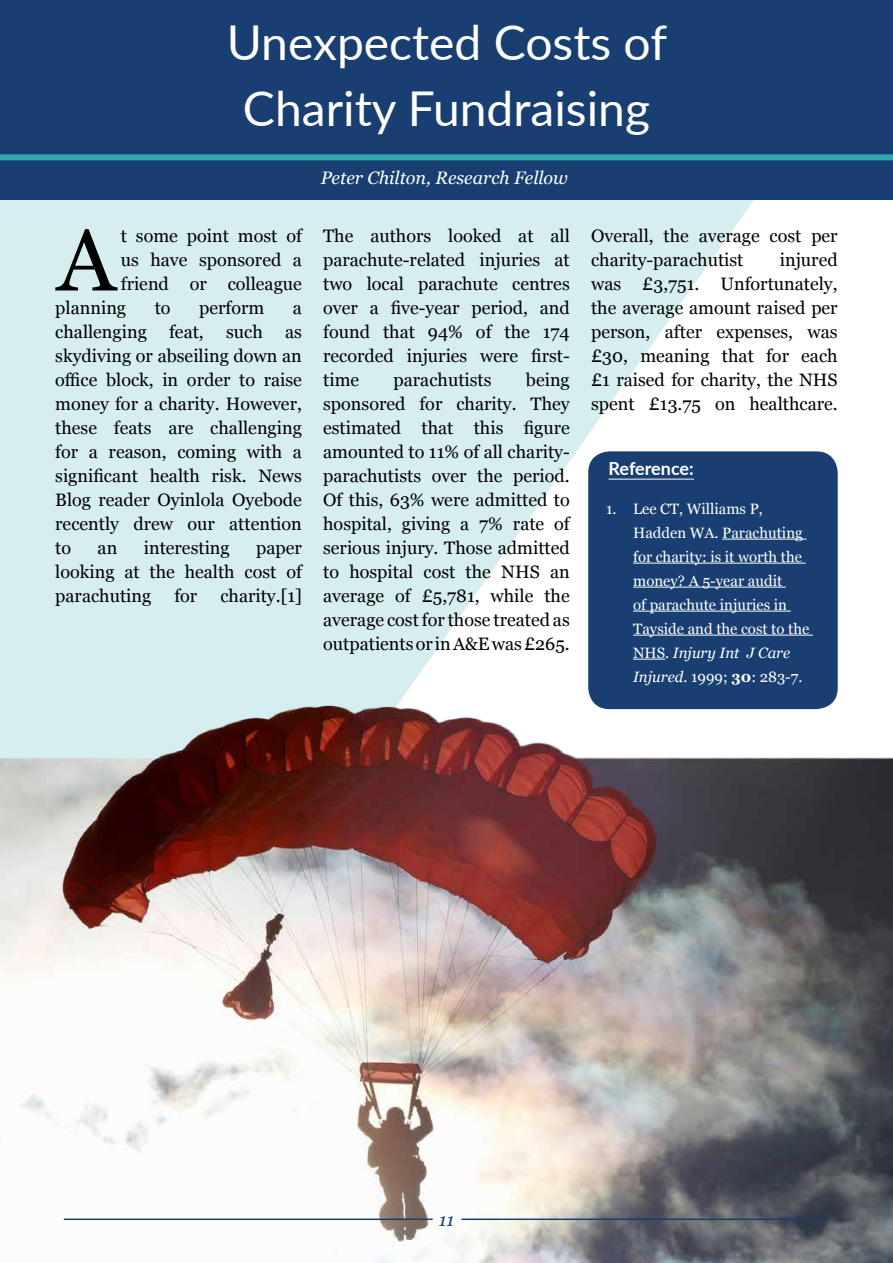
<style>
.page{position:relative;width:893px;height:1263px;background:#fff}
.page>*{position:absolute;margin:0;border:0;box-sizing:border-box;transform-origin:0 0}
.t1{font:87.3px "Georgia";color:#000}
.t2{font:48px/66px "Lato";color:#fff;text-align:center}
.t3{font:18px/24px "Georgia";color:#000;text-align:justify}
.t4{font:italic 18px "Georgia";color:#fff}
.t5{font:700 18px "Lato";letter-spacing:-.01em;color:#fff}
.t6{font:italic 18px "Georgia";color:#193e72}
.t7{font:15px/24px "Georgia";color:#fff}
.s1{font-style:italic}
.s2{font-weight:700}
</style>
<div class="page">
<svg style="left:0;top:200px;width:835px;height:489px;fill:#d6eeef"></svg>
<div style="left:0;top:157px;width:893px;height:43px;background:#193e72"></div>
<div style="left:0;top:0;width:893px;height:155px;background:#193e72"></div>
<div style="left:0;top:154px;width:893px;height:6px;background:#2ea9b0"></div>
<div style="left:588px;top:451px;width:250px;height:258px;background:#193e72;border-radius:21px"></div>
<hr style="left:722px;top:539px;width:84px;height:1px;background:#fff">
<hr style="left:633px;top:563px;width:173px;height:1px;background:#fff">
<hr style="left:633px;top:587px;width:153px;height:1px;background:#fff">
<hr style="left:633px;top:611px;width:158px;height:1px;background:#fff">
<hr style="left:633px;top:635px;width:180px;height:1px;background:#fff">
<hr style="left:633px;top:659px;width:32px;height:1px;background:#fff">
<hr style="left:609px;top:479px;width:85px;height:1px;background:#fff">
<img style="left:0;top:689px;width:893px;height:574px">
<hr style="left:461px;top:1218px;width:368px;height:2px;background:#193e72">
<hr style="left:64px;top:1218px;width:369px;height:2px;background:#193e72">
<h2 class="t2" style="left:227px;top:7px;width:442px">Unexpected Costs of<br>Charity Fundraising</h2>
<p class="t4" style="left:321px;top:164px;width:249px">Peter Chilton, Research Fellow</p>
<h1 class="t1" style="left:57px;top:197px;width:60px">A</h1>
<p class="t3" style="left:121px;top:223px;width:183px">t some point most of</p>
<p class="t3" style="left:121px;top:247px;width:183px">us have sponsored a</p>
<p class="t3" style="left:121px;top:271px;width:183px">friend or colleague</p>
<p class="t3" style="left:55px;top:295px;width:72px">planning</p>
<p class="t3" style="left:155px;top:295px;width:17px">to</p>
<p class="t3" style="left:199px;top:295px;width:67px">perform</p>
<p class="t3" style="left:55px;top:295px;width:248px;text-indent:238px">a challenging feat, such as skydiving or abseiling down an office block, in order to raise money for a charity. However, these feats are challenging for a reason, coming with a significant health risk. News Blog reader Oyinlola Oyebode recently drew our attention to</p>
<p class="t3" style="left:98px;top:535px;width:21px">an</p>
<p class="t3" style="left:144px;top:535px;width:87px">interesting</p>
<p class="t3" style="left:55px;top:535px;width:248px;text-indent:201px">paper looking at the health cost of parachuting</p>
<p class="t3" style="left:174px;top:583px;width:24px">for</p>
<p class="t3" style="left:220px;top:583px;width:83px">charity.[1]</p>
<p class="t3" style="left:323px;top:223px;width:248px">The authors looked at all parachute-related injuries at two local parachute centres over a five-year period, and found that 94% of the 174 recorded injuries were first&shy;time</p>
<p class="t3" style="left:323px;top:367px;width:248px;text-indent:203px">being sponsored for charity. They estimated that this figure amounted to 11% of all charity&shy;parachutists over the period.<br>Of this, 63% were admitted to hospital, giving a 7% rate of serious injury. Those admitted to hospital cost the NHS an average of £5,781, while the average cost for those treated as outpatients or in A&amp;E was £265.</p>
<p class="t3" style="left:394px;top:367px;width:100px">parachutists</p>
<p class="t3" style="left:591px;top:223px;width:248px">Overall, the average cost per charity-parachutist</p>
<p class="t3" style="left:591px;top:247px;width:248px;text-indent:189px">injured was £3,751. Unfortunately, the average amount raised per person, after expenses, was £30, meaning that for each £1 raised for charity, the NHS spent £13.75 on healthcare.</p>
<p class="t5" style="left:609px;top:455px;width:87px">Reference:</p>
<p class="t7" style="left:633px;top:496px;width:178px;text-indent:-27px">1. Lee CT, Williams P,<br>Hadden WA. Parachuting for charity: is it worth the money? A 5-year audit<br>of parachute injuries in<br>Tayside and the cost to the<br>NHS. <span class="s1">Injury Int J Care<br>Injured</span>. 1999; <span class="s2">30</span>: 283-7.</p>
<p class="t6" style="left:439px;top:1207px;width:17px">11</p>
</div>
